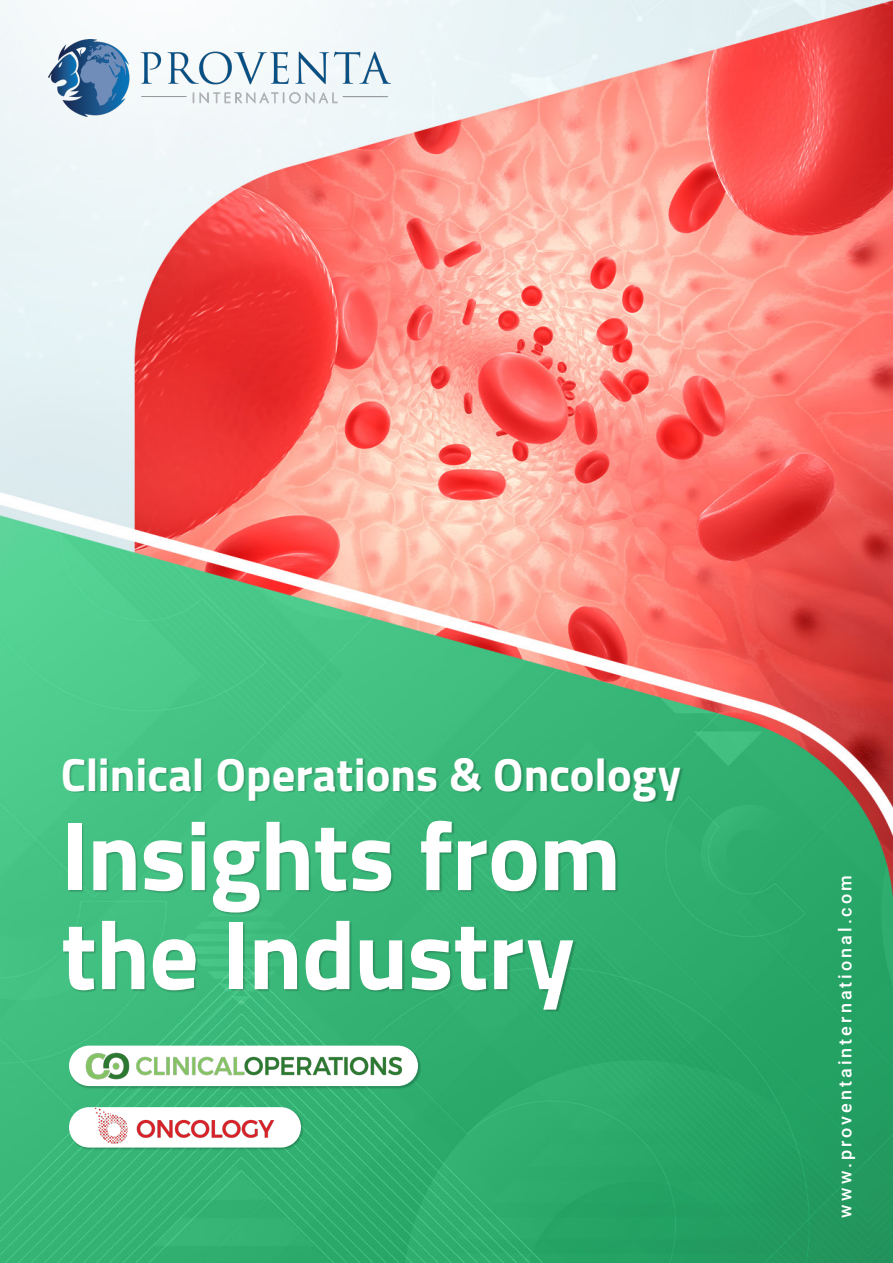
<style>
.page{position:relative;width:893px;height:1263px;background:#fff}
.page>*{position:absolute;margin:0;border:0;box-sizing:border-box;transform-origin:0 0}
.t1{font:700 97.5px "Cairo";letter-spacing:-.01em;color:#fff}
.t2{font:700 46.5px "Cairo";color:#fff}
.t3{font:500 18px "Roboto";letter-spacing:.17em;color:#fff}
</style>
<div class="page">
<img style="left:0;top:0;width:893px;height:1263px">
<div style="left:64px;top:758px;width:619px;height:254px;background:#000;opacity:.2"></div>
<img style="left:49px;top:39px;width:342px;height:77px">
<div style="left:69px;top:1046px;width:352px;height:43px;background:#000;opacity:.2"></div>
<div style="left:69px;top:1046px;width:349px;height:40px;background:#fff;border-radius:20px"></div>
<img style="left:85px;top:1047px;width:327px;height:37px">
<div style="left:69px;top:1107px;width:235px;height:44px;background:#000;opacity:.2"></div>
<div style="left:69px;top:1107px;width:232px;height:40px;background:#fff;border-radius:20px"></div>
<img style="left:90px;top:1107px;width:189px;height:37px">
<p class="t2" style="left:61px;top:737px;width:621px">Clinical Operations &amp; Oncology</p>
<p class="t1" style="left:61px;top:776px;width:561px">Insights from</p>
<p class="t1" style="left:61px;top:875px;width:515px">the Industry</p>
<p class="t3" style="left:832px;top:1218px;width:344px;rotate:-90deg">www.proventainternational.com</p>
</div>
